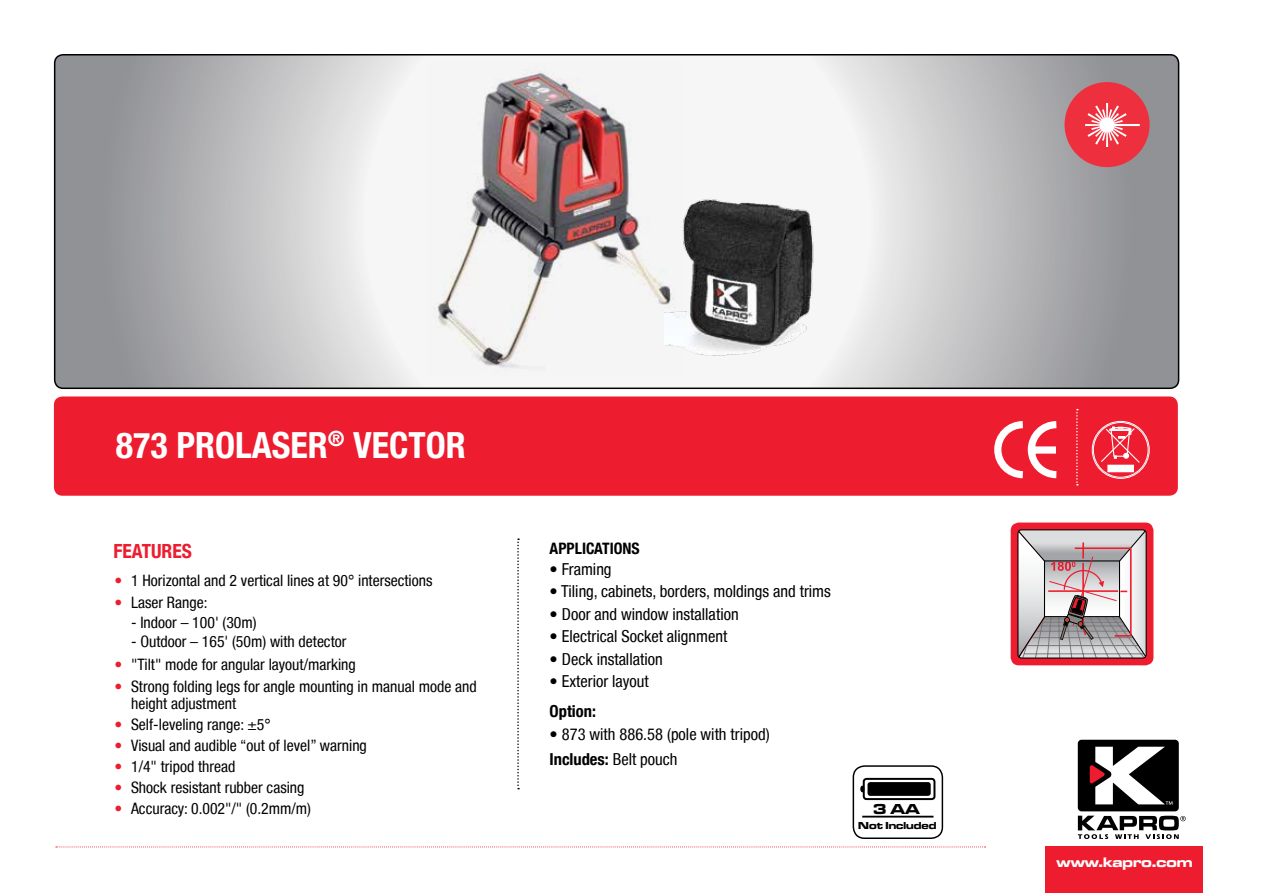
<style>
.page{position:relative;width:1263px;height:893px;background:#fff}
.page>*{position:absolute;margin:0;border:0;box-sizing:border-box;transform-origin:0 0}
.t1{font:700 condensed 36px "Helvetica Neue LT";color:#fff}
.t2{font:700 condensed 19.5px "Helvetica Neue LT";color:#ed1c2e}
.t3{font:condensed 16.5px/25.7px "Helvetica Neue LT";color:#000}
.t4{font:700 condensed 16.5px "Helvetica Neue LT";color:#000}
.t5{font:condensed 15.75px/16.5px "Helvetica Neue LT";color:#000}
.t6{font:700 condensed 15.75px "Helvetica Neue LT";color:#000}
.t7{font:700 expanded 15px "Microgramma LT";color:#000}
.t8{font:700 expanded 14.25px "Microgramma LT";color:#fff}
.t9{font:700 expanded 10.5px "Microgramma LT";color:#000}
.s1{font-weight:700}
.s2{color:#ed1c2e}
</style>
<div class="page">
<svg style="left:55px;top:55px;width:1123px;height:333px"></svg>
<div style="left:54px;top:54px;width:1125px;height:335px;border:2px solid #000;border-radius:9px"></div>
<div style="left:54px;top:396px;width:1124px;height:100px;background:#ed1c2e;border-radius:9px"></div>
<div style="left:1045px;top:846px;width:157px;height:47px;background:#ed1c2e"></div>
<div style="left:1078px;top:740px;width:101px;height:71px;background:#000;border-radius:4px"></div>
<svg style="left:1078px;top:816px;width:108px;height:23px"></svg>
<svg style="left:1090px;top:747px;width:82px;height:58px"></svg>
<svg style="left:1076px;top:409px;width:2px;height:76px"></svg>
<svg style="left:517px;top:538px;width:2px;height:251px"></svg>
<svg style="left:56px;top:846px;width:929px;height:1px"></svg>
<div style="left:1011px;top:523px;width:142px;height:142px;background:#ed1c2e;border-radius:8px"></div>
<div style="left:1092px;top:421px;width:58px;height:58px;border:1px solid #fff;border-radius:50%"></div>
<div style="left:1093px;top:422px;width:55px;height:55px;border:1px solid #fff;border-radius:50%"></div>
<div style="left:1108px;top:465px;width:25px;height:7px;background:#fff"></div>
<div style="left:1107px;top:465px;width:27px;height:7px;border:1px solid #fff"></div>
<svg style="left:1100px;top:426px;width:41px;height:37px"></svg>
<svg style="left:994px;top:421px;width:63px;height:58px"></svg>
<div style="left:1064px;top:82px;width:85px;height:85px;background:#ee303e;border-radius:50%"></div>
<svg style="left:1085px;top:103px;width:55px;height:44px"></svg>
<div style="left:1017px;top:529px;width:130px;height:130px;border:1px solid #000;border-radius:4px"></div>
<svg style="left:1018px;top:530px;width:128px;height:128px;background:#c4b6b8"></svg>
<img style="left:426px;top:63px;width:256px;height:312px">
<img style="left:665px;top:189px;width:156px;height:173px">
<div style="left:853px;top:765px;width:90px;height:74px;border:1px solid #000;border-radius:11px"></div>
<hr style="left:862px;top:816px;width:71px;height:1px;background:#000">
<div style="left:863px;top:778px;width:72px;height:22px;border:2px solid #000;border-radius:3px"></div>
<div style="left:867px;top:782px;width:64px;height:14px;background:#000;border-radius:3px"></div>
<svg style="left:860px;top:786px;width:4px;height:6px"></svg>
<h1 class="t1" style="left:116px;top:423px;width:351px">873 PROLASER<sup>®</sup> VECTOR</h1>
<p class="t2" style="left:114px;top:539px;width:80px">FEATURES</p>
<p class="t6" style="left:550px;top:539px;width:92px">APPLICATIONS</p>
<p class="t3" style="left:550px;top:556px;width:63px">• Framing</p>
<p class="t3" style="left:550px;top:578px;width:283px">• Tiling, cabinets, borders, moldings and trims</p>
<p class="t3" style="left:550px;top:601px;width:191px">• Door and window installation</p>
<p class="t3" style="left:550px;top:623px;width:179px">• Electrical Socket alignment</p>
<p class="t3" style="left:550px;top:646px;width:115px">• Deck installation</p>
<p class="t3" style="left:550px;top:668px;width:101px">• Exterior layout</p>
<p class="t4" style="left:550px;top:701px;width:48px">Option:</p>
<p class="t3" style="left:550px;top:721px;width:222px">• 873 with 886.58 (pole with tripod)<br><span class="s1">Includes:</span> Belt pouch</p>
<p class="t5" style="left:115px;top:572px;width:319px"><span class="s2">•</span> 1 Horizontal and 2 vertical lines at 90° intersections</p>
<p class="t5" style="left:115px;top:594px;width:94px"><span class="s2">•</span> Laser Range:</p>
<p class="t5" style="left:131px;top:614px;width:127px">- Indoor – 100' (30m)</p>
<p class="t5" style="left:131px;top:633px;width:217px">- Outdoor – 165' (50m) with detector</p>
<p class="t5" style="left:115px;top:656px;width:243px"><span class="s2">•</span> "Tilt" mode for angular layout/marking</p>
<p class="t5" style="left:131px;top:678px;width:347px;text-indent:-17px"><span class="s2">•</span> Strong folding legs for angle mounting in manual mode and height adjustment</p>
<p class="t5" style="left:115px;top:716px;width:158px"><span class="s2">•</span> Self-leveling range: ±5°</p>
<p class="t5" style="left:115px;top:737px;width:254px"><span class="s2">•</span> Visual and audible “out of level” warning</p>
<p class="t5" style="left:115px;top:758px;width:122px"><span class="s2">•</span> 1/4" tripod thread</p>
<p class="t5" style="left:115px;top:779px;width:191px"><span class="s2">•</span> Shock resistant rubber casing</p>
<p class="t5" style="left:115px;top:800px;width:198px"><span class="s2">•</span> Accuracy: 0.002"/" (0.2mm/m)</p>
<p class="t7" style="left:873px;top:799px;width:48px">3 AA</p>
<p class="t9" style="left:858px;top:818px;width:80px">Not Included</p>
<p class="t8" style="left:1056px;top:853px;width:138px">www.kapro.com</p>
</div>
